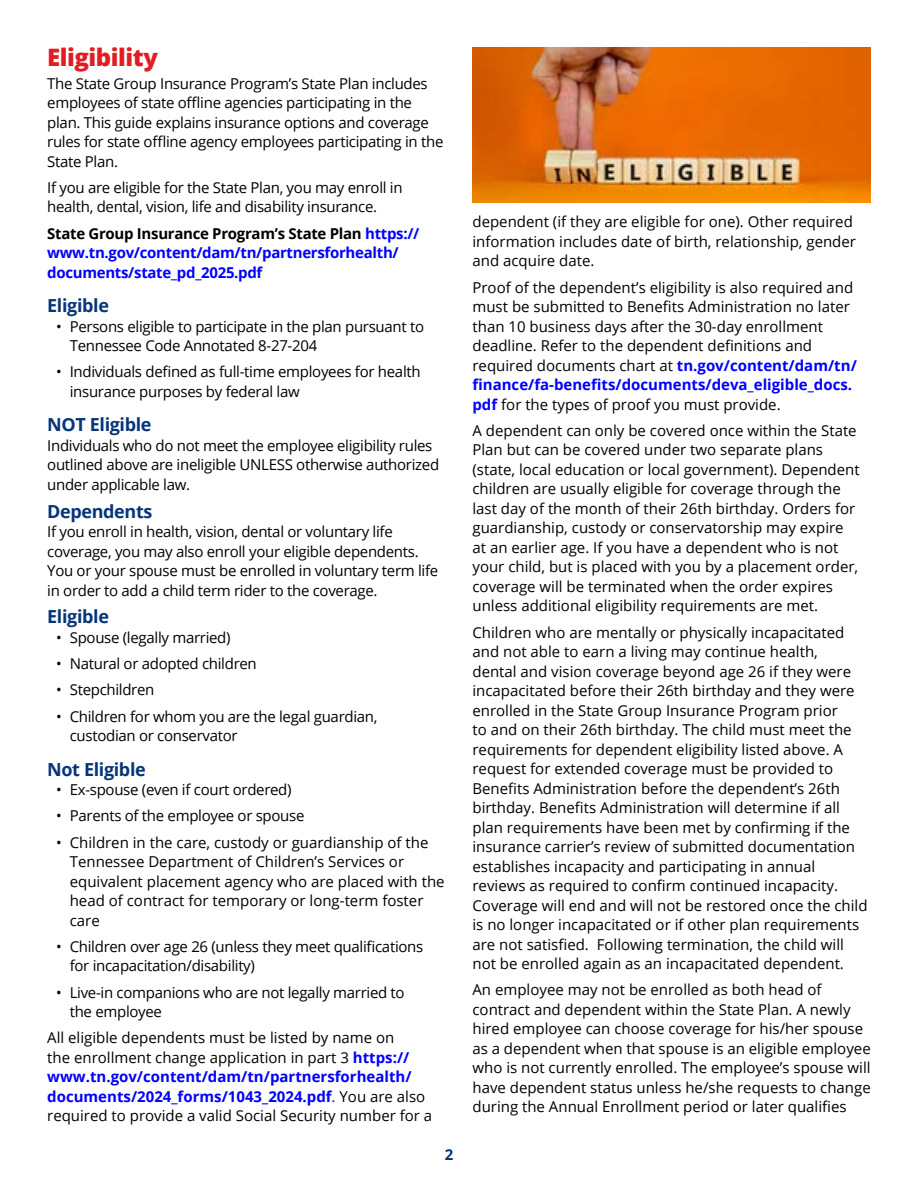
<style>
.page{position:relative;width:918px;height:1188px;background:#fff}
.page>*{position:absolute;margin:0;border:0;box-sizing:border-box;transform-origin:0 0}
.t1{font:800 24px "Open Sans";letter-spacing:-.02em;color:#e31b23}
.subhead{font:700 18px "Open Sans";letter-spacing:-.02em;color:#06357a}
.copy{font:15px/19.5px "Open Sans";color:#000}
.copy-2{font:15px/19.5px "Open Sans";letter-spacing:-.02em;color:#000}
.copy-3{font:700 15px/19.5px "Open Sans";letter-spacing:-.02em;color:#00f}
.t2{font:700 15px "Open Sans";color:#06357a}
.s1{color:#000}
.s2{font-weight:700;color:#00f}
.s3{color:#06357a}
</style>
<div class="page">
<img style="left:472px;top:47px;width:399px;height:155px">
<h1 class="t1" style="left:47px;top:39px;width:112px">Eligibility</h1>
<p class="copy-2" style="left:47px;top:73px;width:398px">The State Group Insurance Program’s State Plan includes employees of state offline agencies participating in the plan. This guide explains insurance options and coverage rules for state offline agency employees participating in the State Plan.</p>
<p class="copy-2" style="left:47px;top:177px;width:357px">If you are eligible for the State Plan, you may enroll in health, dental, vision, life and disability insurance.</p>
<p class="copy-3" style="left:47px;top:223px;width:374px"><span class="s1">State Group Insurance Program’s State Plan</span> https:// www.tn.gov/content/dam/tn/partnersforhealth/ documents/state_pd_2025.pdf</p>
<h2 class="subhead" style="left:47px;top:293px;width:63px">Eligible</h2>
<p class="copy-2" style="left:70px;top:316px;width:356px;text-indent:-14px">• Persons eligible to participate in the plan pursuant to<br>Tennessee Code Annotated 8-27-204</p>
<p class="copy-2" style="left:70px;top:362px;width:352px;text-indent:-14px">• Individuals defined as full-time employees for health insurance purposes by federal law</p>
<h2 class="subhead" style="left:47px;top:412px;width:106px">NOT Eligible</h2>
<p class="copy-2" style="left:47px;top:435px;width:394px">Individuals who do not meet the employee eligibility rules outlined above are ineligible UNLESS otherwise authorized under applicable law.</p>
<h2 class="subhead" style="left:47px;top:498px;width:107px">Dependents</h2>
<p class="copy-2" style="left:47px;top:522px;width:393px">If you enroll in health, vision, dental or voluntary life coverage, you may also enroll your eligible dependents.<br>You or your spouse must be enrolled in voluntary term life in order to add a child term rider to the coverage.</p>
<h2 class="subhead" style="left:47px;top:604px;width:63px">Eligible</h2>
<p class="copy-2" style="left:56px;top:627px;width:176px">• Spouse (legally married)</p>
<p class="copy-2" style="left:56px;top:654px;width:202px">• Natural or adopted children</p>
<p class="copy-2" style="left:56px;top:680px;width:100px">• Stepchildren</p>
<p class="copy-2" style="left:70px;top:706px;width:309px;text-indent:-14px">• Children for whom you are the legal guardian, custodian or conservator</p>
<h2 class="subhead" style="left:47px;top:756px;width:100px">Not Eligible</h2>
<p class="copy-2" style="left:56px;top:780px;width:237px">• Ex-spouse (even if court ordered)</p>
<p class="copy-2" style="left:56px;top:806px;width:250px">• Parents of the employee or spouse</p>
<p class="copy" style="left:70px;top:832px;width:376px;text-indent:-14px">• Children in the care, custody or guardianship of the Tennessee Department of Children’s Services or equivalent placement agency who are placed with the head of contract for temporary or long-term foster care</p>
<p class="copy-2" style="left:70px;top:936px;width:355px;text-indent:-14px">• Children over age 26 (unless they meet qualifications for incapacitation/disability)</p>
<p class="copy-2" style="left:70px;top:982px;width:336px;text-indent:-14px">• Live-in companions who are not legally married to the employee</p>
<p class="copy" style="left:47px;top:1028px;width:387px">All eligible dependents must be listed by name on<br>the enrollment change application in part 3 <span class="s2">https:// www.tn.gov/content/dam/tn/partnersforhealth/ documents/2024_forms/1043_2024.pdf</span><span class="s3">.</span> You are also required to provide a valid Social Security number for a</p>
<p class="t2" style="left:445px;top:1144px;width:10px">2</p>
<p class="copy" style="left:472px;top:212px;width:385px">dependent (if they are eligible for one). Other required information includes date of birth, relationship, gender and acquire date.</p>
<p class="copy" style="left:472px;top:277px;width:386px">Proof of the dependent’s eligibility is also required and must be submitted to Benefits Administration no later than 10 business days after the 30-day enrollment deadline. Refer to the dependent definitions and required documents chart at <span class="s2">tn.gov/content/dam/tn/ finance/fa-benefits/documents/deva_eligible_docs. pdf</span> for the types of proof you must provide.</p>
<p class="copy" style="left:472px;top:420px;width:389px">A dependent can only be covered once within the State Plan but can be covered under two separate plans (state, local education or local government). Dependent children are usually eligible for coverage through the last day of the month of their 26th birthday. Orders for guardianship, custody or conservatorship may expire at an earlier age. If you have a dependent who is not your child, but is placed with you by a placement order, coverage will be terminated when the order expires unless additional eligibility requirements are met.</p>
<p class="copy" style="left:472px;top:622px;width:397px">Children who are mentally or physically incapacitated and not able to earn a living may continue health,<br>dental and vision coverage beyond age 26 if they were incapacitated before their 26th birthday and they were enrolled in the State Group Insurance Program prior<br>to and on their 26th birthday. The child must meet the requirements for dependent eligibility listed above. A request for extended coverage must be provided to Benefits Administration before the dependent’s 26th birthday. Benefits Administration will determine if all plan requirements have been met by confirming if the insurance carrier’s review of submitted documentation establishes incapacity and participating in annual reviews as required to confirm continued incapacity.<br>Coverage will end and will not be restored once the child is no longer incapacitated or if other plan requirements are not satisfied. Following termination, the child will not be enrolled again as an incapacitated dependent.</p>
<p class="copy" style="left:472px;top:980px;width:400px">An employee may not be enrolled as both head of contract and dependent within the State Plan. A newly hired employee can choose coverage for his/her spouse as a dependent when that spouse is an eligible employee who is not currently enrolled. The employee’s spouse will have dependent status unless he/she requests to change during the Annual Enrollment period or later qualifies</p>
</div>
